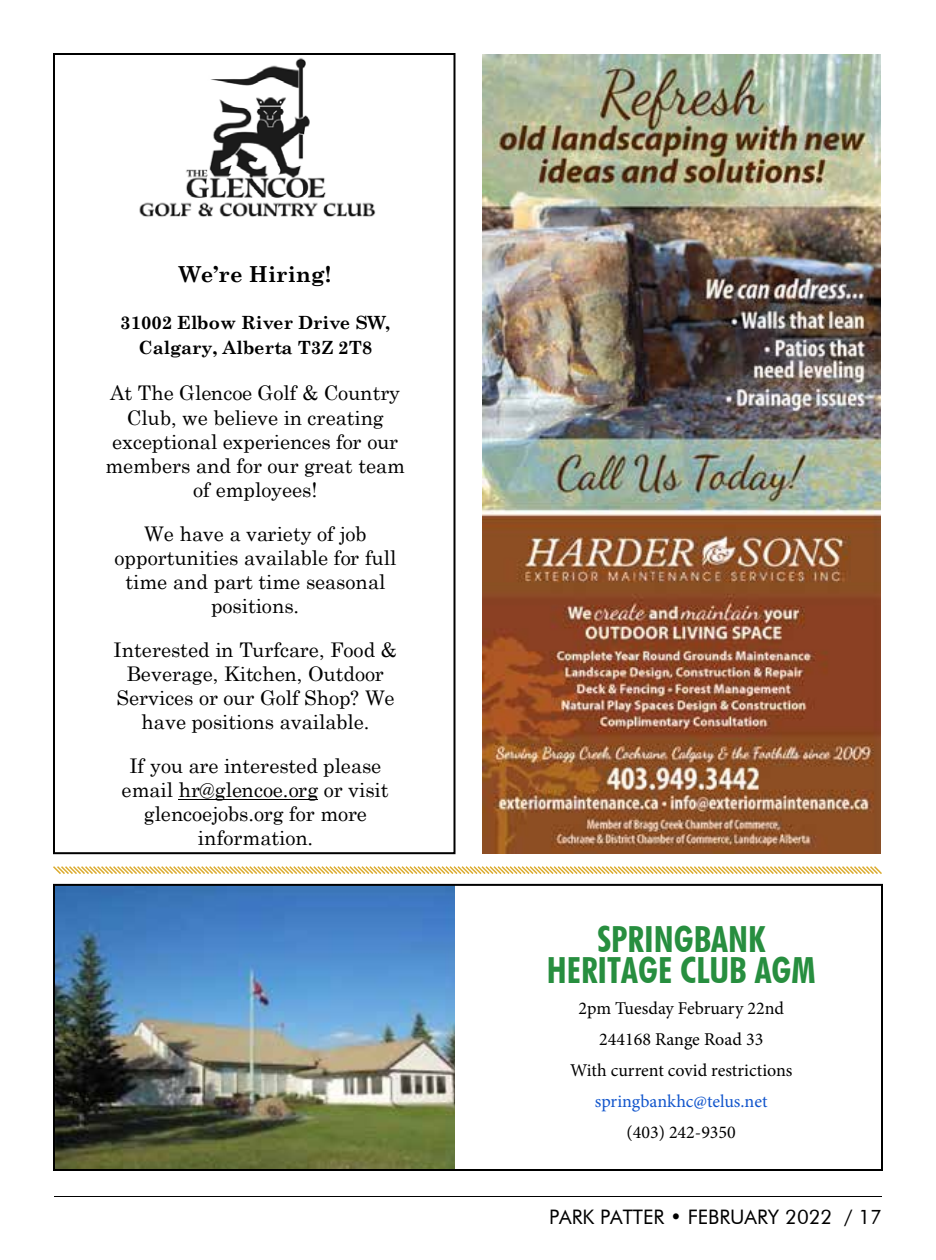
<style>
.page{position:relative;width:936px;height:1260px;background:#fff}
.page>*{position:absolute;margin:0;border:0;box-sizing:border-box;transform-origin:0 0}
.t1{font:700 condensed 36px/31px "Futura BT";color:#278e3f;text-align:center}
.t2{font:700 22px "Century Schoolbook";color:#000}
.t3{font:20.2px/24px "Century Schoolbook";color:#000;text-align:center}
.t4{font:20px "Futura BT";color:#000}
.t5{font:700 18.2px/25.4px "Century Schoolbook";letter-spacing:-.005em;color:#000;text-align:center}
.t6{font:18px/31px "Minion Pro";color:#000;text-align:center}
.t7{font:18px "Minion Pro";letter-spacing:-.005em;color:#15c}
</style>
<div class="page">
<img style="left:56px;top:887px;width:398px;height:281px">
<hr style="left:54px;top:1196px;width:828px;height:1px;background:#000">
<div style="left:53px;top:884px;width:830px;height:287px;border:2px solid #000"></div>
<img style="left:483px;top:54px;width:398px;height:799px">
<hr style="left:179px;top:799px;width:139px;height:1px;background:#000">
<img style="left:139px;top:58px;width:237px;height:159px">
<div style="left:53px;top:53px;width:403px;height:801px;border:2px solid #000"></div>
<svg style="left:53px;top:866px;width:829px;height:8px"></svg>
<p class="t2" style="left:179px;top:261px;width:154px">We’re Hiring!</p>
<p class="t5" style="left:120px;top:309px;width:271px">31002 Elbow River Drive SW,<br>Calgary, Alberta T3Z 2T8</p>
<p class="t3" style="left:105px;top:380px;width:301px">At The Glencoe Golf &amp; Country<br>Club, we believe in creating exceptional experiences for our members and for our great team of employees!</p>
<p class="t3" style="left:115px;top:521px;width:283px">We have a variety of job opportunities available for full time and part time seasonal positions.</p>
<p class="t3" style="left:114px;top:637px;width:285px">Interested in Turfcare, Food &amp;<br>Beverage, Kitchen, Outdoor<br>Services or our Golf Shop? We have positions available.</p>
<p class="t3" style="left:122px;top:754px;width:269px">If you are interested please email hr@glencoe.org or visit glencoejobs.org for more information.</p>
<h1 class="t1" style="left:547px;top:923px;width:270px">SPRINGBANK<br>HERITAGE CLUB AGM</h1>
<p class="t6" style="left:570px;top:993px;width:224px">2pm Tuesday February 22nd<br>244168 Range Road 33<br>With current covid restrictions</p>
<p class="t7" style="left:595px;top:1089px;width:174px">springbankhc@telus.net</p>
<p class="t6" style="left:627px;top:1117px;width:111px">(403) 242-9350</p>
<p class="t4" style="left:549px;top:1205px;width:335px">PARK PATTER • FEBRUARY 2022 / 17</p>
</div>
